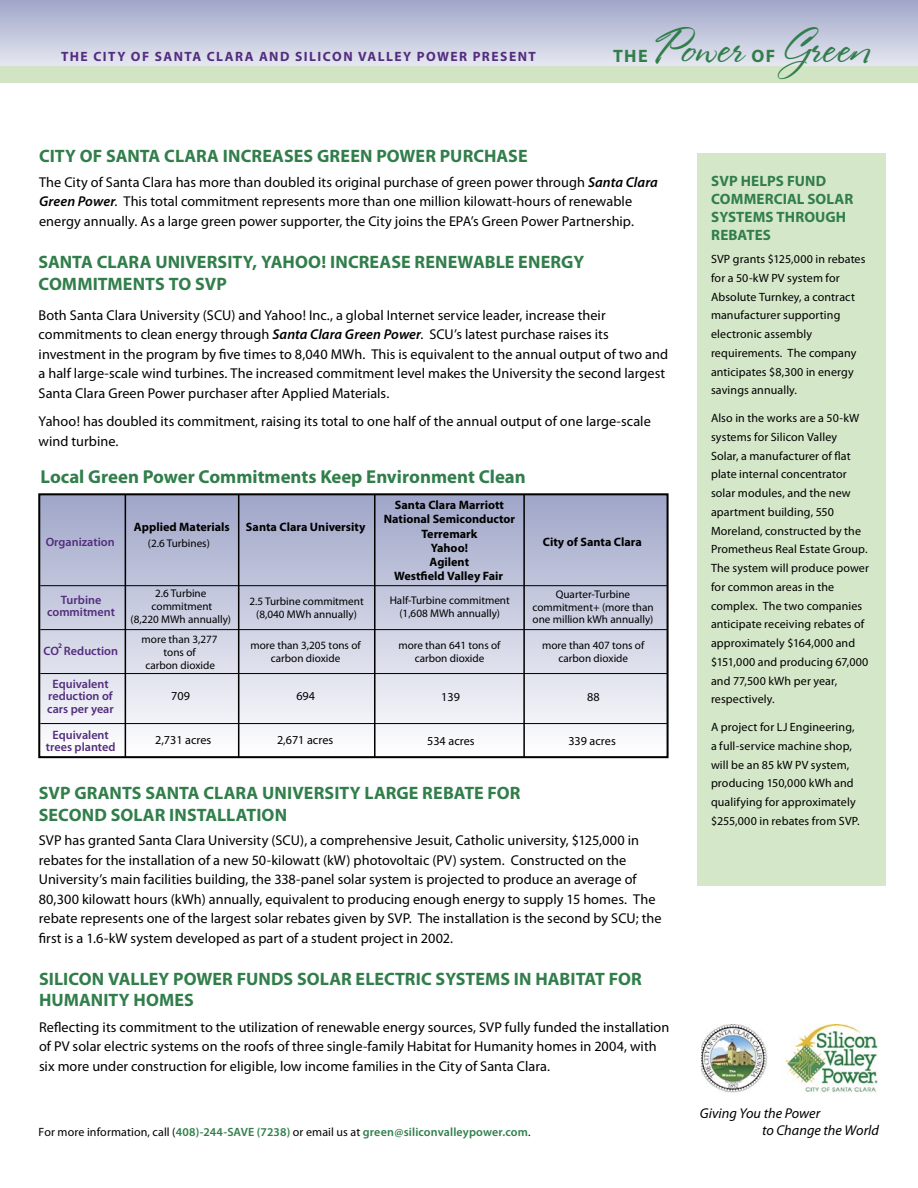
<style>
.page{position:relative;width:918px;height:1188px;background:#fff}
.page>*{position:absolute;margin:0;border:0;box-sizing:border-box;transform-origin:0 0}
.t1{font:45px "Stephanie Marie JF";letter-spacing:.015em;color:#317e4b}
.t2{font:700 18.75px "Myriad Pro";color:#317e4b}
.Main_Paragraph_Copy{font:700 18px/21.6px "Myriad Pro";letter-spacing:.005em;color:#317e4b}
.t3{font:700 15px/18px "Myriad Pro";letter-spacing:.005em;color:#317e4b}
.Main_Paragraph_Copy-2{font:14.25px/19.5px "Myriad Pro";letter-spacing:.005em;color:#000}
.Tagline{font:italic 14.25px "Myriad Pro";color:#000}
.t4{font:700 13.5px "Myriad Pro";letter-spacing:.105em;color:#532d7e}
.t5{font:700 12.15px/14.2px "Myriad Pro";color:#000;text-align:center}
.t6{font:600 12.15px/12.1px "Myriad Pro";color:#532d7e;text-align:center}
.t7{font:12.15px "Myriad Pro";color:#000}
.Side_Bar_2_Copy{font:12px/18.8px "Myriad Pro";letter-spacing:.01em;color:#000}
.t8{font:600 12px "Myriad Pro";letter-spacing:.01em;color:#317e4b}
.t9{font:11.1px/13.4px "Myriad Pro";color:#000;text-align:center}
.t10{font:700 7.05px "Myriad Pro";color:#532d7e}
.s1{font-weight:600;font-style:italic}
.s2{font-weight:400;color:#000}
</style>
<div class="page">
<div style="left:39px;top:494px;width:629px;height:263px;background:linear-gradient(to bottom,#9fa5c7,#fefefe)"></div>
<hr style="left:374px;top:494px;width:2px;height:263px;background:#000">
<hr style="left:523px;top:494px;width:2px;height:263px;background:#000">
<hr style="left:125px;top:494px;width:1px;height:263px;background:#000">
<hr style="left:238px;top:494px;width:1px;height:263px;background:#000">
<hr style="left:40px;top:629px;width:627px;height:1px;background:#000">
<hr style="left:40px;top:673px;width:627px;height:1px;background:#000">
<hr style="left:40px;top:723px;width:627px;height:1px;background:#000">
<hr style="left:40px;top:585px;width:627px;height:1px;background:#000">
<div style="left:38px;top:493px;width:631px;height:265px;border:2px solid #000"></div>
<div style="left:698px;top:153px;width:188px;height:733px;background:#d5e7c9"></div>
<img style="left:701px;top:1025px;width:177px;height:68px">
<svg style="left:0;top:0;width:918px;height:66px;background:#c2c6dc"></svg>
<div style="left:0;top:66px;width:918px;height:17px;background:#d1e5c4"></div>
<p class="t4" style="left:61px;top:49px;width:476px">THE CITY OF SANTA CLARA AND SILICON VALLEY POWER PRESENT</p>
<p class="Main_Paragraph_Copy" style="left:613px;top:45px;width:36px">THE</p>
<p class="t1" style="left:654px;top:20px;width:90px">Power</p>
<p class="t1" style="left:781px;top:20px;width:90px">Green</p>
<p class="Main_Paragraph_Copy" style="left:752px;top:45px;width:25px">OF</p>
<p class="Main_Paragraph_Copy" style="left:39px;top:146px;width:490px">CITY OF SANTA CLARA INCREASES GREEN POWER PURCHASE</p>
<p class="Main_Paragraph_Copy-2" style="left:39px;top:172px;width:620px">The City of Santa Clara has more than doubled its original purchase of green power through <span class="s1">Santa Clara<br>Green Power</span>. This total commitment represents more than one million kilowatt-hours of renewable energy annually. As a large green power supporter, the City joins the EPA’s Green Power Partnership.</p>
<p class="Main_Paragraph_Copy" style="left:39px;top:252px;width:547px">SANTA CLARA UNIVERSITY, YAHOO! INCREASE RENEWABLE ENERGY<br>COMMITMENTS TO SVP</p>
<p class="Main_Paragraph_Copy-2" style="left:39px;top:305px;width:631px">Both Santa Clara University (SCU) and Yahoo! Inc., a global Internet service leader, increase their commitments to clean energy through <span class="s1">Santa Clara Green Power</span>. SCU’s latest purchase raises its investment in the program by five times to 8,040 MWh. This is equivalent to the annual output of two and a half large-scale wind turbines. The increased commitment level makes the University the second largest Santa Clara Green Power purchaser after Applied Materials.</p>
<p class="Main_Paragraph_Copy-2" style="left:39px;top:412px;width:614px">Yahoo! has doubled its commitment, raising its total to one half of the annual output of one large-scale wind turbine.</p>
<p class="t2" style="left:41px;top:466px;width:487px">Local Green Power Commitments Keep Environment Clean</p>
<p class="t5" style="left:384px;top:498px;width:133px">Santa Clara Marriott<br>National Semiconductor<br>Terremark<br>Yahoo!<br>Agilent<br>Westfield Valley Fair</p>
<p class="t5" style="left:134px;top:520px;width:97px">Applied Materials</p>
<p class="t5" style="left:246px;top:520px;width:121px">Santa Clara University</p>
<p class="t9" style="left:148px;top:537px;width:63px">(2.6 Turbines)</p>
<p class="t6" style="left:46px;top:536px;width:70px">Organization</p>
<p class="t5" style="left:543px;top:535px;width:100px">City of Santa Clara</p>
<p class="t6" style="left:47px;top:594px;width:70px">Turbine commitment</p>
<p class="t10" style="left:58px;top:641px;width:5px">2</p>
<p class="t6" style="left:43px;top:645px;width:76px">CO Reduction</p>
<p class="t6" style="left:47px;top:678px;width:68px">Equivalent reduction of cars per year</p>
<p class="t6" style="left:46px;top:729px;width:71px">Equivalent trees planted</p>
<p class="t9" style="left:131px;top:586px;width:102px">2.6 Turbine commitment<br>(8,220 MWh annually)</p>
<p class="t9" style="left:249px;top:595px;width:116px">2.5 Turbine commitment</p>
<p class="t9" style="left:256px;top:608px;width:102px">(8,040 MWh annually)</p>
<p class="t9" style="left:142px;top:633px;width:77px">more than 3,277 tons of<br>carbon dioxide</p>
<p class="t7" style="left:171px;top:690px;width:20px">709</p>
<p class="t7" style="left:296px;top:690px;width:20px">694</p>
<p class="t9" style="left:250px;top:638px;width:112px">more than 3,205 tons of carbon dioxide</p>
<p class="t9" style="left:390px;top:594px;width:122px">Half-Turbine commitment (1,608 MWh annually)</p>
<p class="t9" style="left:532px;top:589px;width:123px;line-height:12.1px">Quarter-Turbine commitment+ (more than one million kWh annually)</p>
<p class="t9" style="left:398px;top:639px;width:104px">more than 641 tons of carbon dioxide</p>
<p class="t7" style="left:441px;top:690px;width:20px">139</p>
<p class="t9" style="left:542px;top:639px;width:104px">more than 407 tons of carbon dioxide</p>
<p class="t7" style="left:587px;top:690px;width:14px">88</p>
<p class="t7" style="left:155px;top:733px;width:58px">2,731 acres</p>
<p class="t7" style="left:277px;top:733px;width:58px">2,671 acres</p>
<p class="t7" style="left:427px;top:734px;width:49px">534 acres</p>
<p class="t7" style="left:568px;top:734px;width:49px">339 acres</p>
<p class="Main_Paragraph_Copy" style="left:39px;top:782px;width:483px">SVP GRANTS SANTA CLARA UNIVERSITY LARGE REBATE FOR<br>SECOND SOLAR INSTALLATION</p>
<p class="Main_Paragraph_Copy-2" style="left:39px;top:831px;width:624px">SVP has granted Santa Clara University (SCU), a comprehensive Jesuit, Catholic university, $125,000 in rebates for the installation of a new 50-kilowatt (kW) photovoltaic (PV) system. Constructed on the University’s main facilities building, the 338-panel solar system is projected to produce an average of 80,300 kilowatt hours (kWh) annually, equivalent to producing enough energy to supply 15 homes. The rebate represents one of the largest solar rebates given by SVP. The installation is the second by SCU; the first is a 1.6-kW system developed as part of a student project in 2002.</p>
<p class="Main_Paragraph_Copy" style="left:39px;top:968px;width:604px">SILICON VALLEY POWER FUNDS SOLAR ELECTRIC SYSTEMS IN HABITAT FOR<br>HUMANITY HOMES</p>
<p class="Main_Paragraph_Copy-2" style="left:39px;top:1017px;width:632px">Reflecting its commitment to the utilization of renewable energy sources, SVP fully funded the installation of PV solar electric systems on the roofs of three single-family Habitat for Humanity homes in 2004, with six more under construction for eligible, low income families in the City of Santa Clara.</p>
<p class="t8" style="left:39px;top:1126px;width:494px"><span class="s2">For more information, call (</span>408)-244-SAVE (7238) <span class="s2">or email us at</span> green@siliconvalleypower.com<span class="s2">.</span></p>
<p class="t3" style="left:711px;top:172px;width:144px">SVP HELPS FUND<br>COMMERCIAL SOLAR<br>SYSTEMS THROUGH<br>REBATES</p>
<p class="Side_Bar_2_Copy" style="left:711px;top:250px;width:156px">SVP grants $125,000 in rebates for a 50-kW PV system for<br>Absolute Turnkey, a contract manufacturer supporting electronic assembly requirements. The company anticipates $8,300 in energy savings annually.</p>
<p class="Side_Bar_2_Copy" style="left:711px;top:409px;width:159px">Also in the works are a 50-kW systems for Silicon Valley<br>Solar, a manufacturer of flat plate internal concentrator solar modules, and the new apartment building, 550<br>Moreland, constructed by the<br>Prometheus Real Estate Group.<br>The system will produce power for common areas in the complex. The two companies anticipate receiving rebates of approximately $164,000 and $151,000 and producing 67,000 and 77,500 kWh per year, respectively.</p>
<p class="Side_Bar_2_Copy" style="left:711px;top:718px;width:150px">A project for LJ Engineering, a full-service machine shop, will be an 85 kW PV system, producing 150,000 kWh and qualifying for approximately $255,000 in rebates from SVP.</p>
<p class="Tagline" style="left:700px;top:1106px;width:122px">Giving You the Power</p>
<p class="Tagline" style="left:762px;top:1123px;width:118px">to Change the World</p>
</div>
